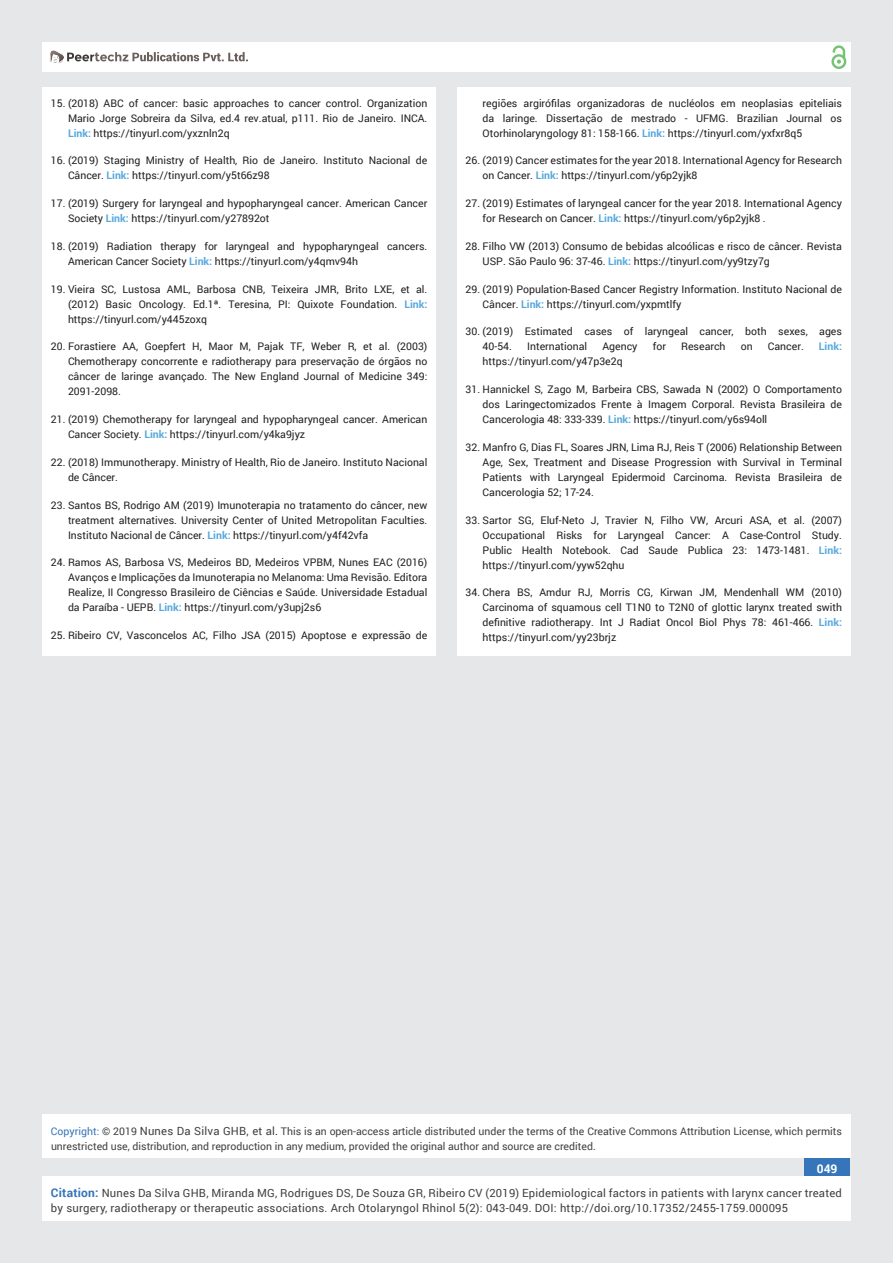
<style>
.page{position:relative;width:893px;height:1263px;background:#e6e7e8}
.page>*{position:absolute;margin:0;border:0;box-sizing:border-box;transform-origin:0 0}
.t1{font:700 12px "Roboto";color:#fff}
.t2{font:11.25px/15px "Roboto";letter-spacing:.02em;color:#404041}
.t3{font:10.5px/15px "Roboto";color:#231f20;text-align:justify}
.t4{font:10.5px/15px "Roboto";color:#404041}
.t5{font:700 10.5px "Roboto";color:#56a8dd}
.s1{font-weight:700;color:#56a8dd}
.s2{color:#3675b9}
.s3{font-size:11.25px}
.s4{color:#0e0f0f}
.s5{font-weight:700;font-size:12px;color:#3675b9}
</style>
<div class="page">
<div style="left:42px;top:43px;width:808px;height:29px;background:#fff"></div>
<div style="left:831px;top:54px;width:15px;height:15px;border:2px solid #75c273;border-radius:50%"></div>
<svg style="left:831px;top:45px;width:15px;height:19px"></svg>
<div style="left:804px;top:1157px;width:46px;height:43px;background:#3675b9"></div>
<svg style="left:49px;top:50px;width:199px;height:14px"></svg>
<div style="left:42px;top:1176px;width:808px;height:44px;background:#fff"></div>
<div style="left:42px;top:1114px;width:808px;height:44px;background:#fff"></div>
<div style="left:42px;top:87px;width:394px;height:568px;background:#fff"></div>
<div style="left:457px;top:87px;width:393px;height:568px;background:#fff"></div>
<p class="t3" style="left:68px;top:95px;width:361px;text-indent:-17px">15. (2018) ABC of cancer: basic approaches to cancer control. Organization Mario Jorge Sobreira da Silva, ed.4 rev.atual, p111. Rio de Janeiro. INCA.<br><span class="s1">Link:</span> https://tinyurl.com/yxznln2q</p>
<p class="t3" style="left:68px;top:153px;width:361px;text-indent:-17px">16. (2019) Staging Ministry of Health, Rio de Janeiro. Instituto Nacional de<br>Câncer. <span class="s1">Link:</span> https://tinyurl.com/y5t66z98</p>
<p class="t3" style="left:68px;top:195px;width:361px;text-indent:-17px">17. (2019) Surgery for laryngeal and hypopharyngeal cancer. American Cancer<br>Society <span class="s1">Link:</span> https://tinyurl.com/y27892ot</p>
<p class="t3" style="left:68px;top:238px;width:361px;text-indent:-17px">18. (2019) Radiation therapy for laryngeal and hypopharyngeal cancers.<br>American Cancer Society <span class="s1">Link:</span> https://tinyurl.com/y4qmv94h</p>
<p class="t3" style="left:68px;top:281px;width:361px;text-indent:-17px">19. Vieira SC, Lustosa AML, Barbosa CNB, Teixeira JMR, Brito LXE, et al. (2012) Basic Oncology. Ed.1ª. Teresina, PI: Quixote Foundation. <span class="s1">Link: </span>https://tinyurl.com/y445zoxq</p>
<p class="t3" style="left:68px;top:339px;width:361px;text-indent:-17px">20. Forastiere AA, Goepfert H, Maor M, Pajak TF, Weber R, et al. (2003)<br>Chemotherapy concorrente e radiotherapy para preservação de órgãos no câncer de laringe avançado. The New England Journal of Medicine 349:<br>2091-2098.</p>
<p class="t3" style="left:68px;top:411px;width:361px;text-indent:-17px">21. (2019) Chemotherapy for laryngeal and hypopharyngeal cancer. American<br>Cancer Society. <span class="s1">Link:</span> https://tinyurl.com/y4ka9jyz</p>
<p class="t3" style="left:68px;top:454px;width:361px;text-indent:-17px">22. (2018) Immunotherapy. Ministry of Health, Rio de Janeiro. Instituto Nacional de Câncer.</p>
<p class="t3" style="left:68px;top:497px;width:361px;text-indent:-17px">23. Santos BS, Rodrigo AM (2019) Imunoterapia no tratamento do câncer, new treatment alternatives. University Center of United Metropolitan Faculties.<br>Instituto Nacional de Câncer. <span class="s1">Link:</span> https://tinyurl.com/y4f42vfa</p>
<p class="t3" style="left:68px;top:555px;width:361px;text-indent:-17px">24. Ramos AS, Barbosa VS, Medeiros BD, Medeiros VPBM, Nunes EAC (2016)<br>Avanços e Implicações da Imunoterapia no Melanoma: Uma Revisão. Editora Realize, II Congresso Brasileiro de Ciências e Saúde. Universidade Estadual da Paraíba - UEPB. <span class="s1">Link:</span> https://tinyurl.com/y3upj2s6</p>
<p class="t3" style="left:51px;top:627px;width:378px">25. Ribeiro CV, Vasconcelos AC, Filho JSA (2015) Apoptose e expressão de</p>
<p class="t3" style="left:483px;top:95px;width:361px">regiões argirófilas organizadoras de nucléolos em neoplasias epiteliais da laringe. Dissertação de mestrado - UFMG. Brazilian Journal os Otorhinolaryngology 81: 158-166. <span class="s1">Link:</span> https://tinyurl.com/yxfxr8q5</p>
<p class="t3" style="left:483px;top:153px;width:361px;text-indent:-17px">26. (2019) Cancer estimates for the year 2018. International Agency for Research on Cancer. <span class="s1">Link:</span> https://tinyurl.com/y6p2yjk8</p>
<p class="t3" style="left:483px;top:195px;width:361px;text-indent:-17px">27. (2019) Estimates of laryngeal cancer for the year 2018. International Agency for Research on Cancer. <span class="s1">Link:</span> https://tinyurl.com/y6p2yjk8 .</p>
<p class="t3" style="left:483px;top:238px;width:361px;text-indent:-17px">28. Filho VW (2013) Consumo de bebidas alcoólicas e risco de câncer. Revista<br>USP. São Paulo 96: 37-46. <span class="s1">Link:</span> https://tinyurl.com/yy9tzy7g</p>
<p class="t3" style="left:483px;top:281px;width:361px;text-indent:-17px">29. (2019) Population-Based Cancer Registry Information. Instituto Nacional de<br>Câncer. <span class="s1">Link:</span> https://tinyurl.com/yxpmtlfy</p>
<p class="t3" style="left:483px;top:324px;width:361px;text-indent:-17px">30. (2019) Estimated cases of laryngeal cancer, both sexes, ages<br>40-54.</p>
<p class="t3" style="left:527px;top:339px;width:62px">International</p>
<p class="t3" style="left:602px;top:339px;width:37px">Agency</p>
<p class="t3" style="left:653px;top:339px;width:15px">for</p>
<p class="t3" style="left:681px;top:339px;width:46px">Research</p>
<p class="t3" style="left:741px;top:339px;width:13px">on</p>
<p class="t3" style="left:768px;top:339px;width:37px">Cancer.</p>
<p class="t5" style="left:819px;top:339px;width:25px">Link:</p>
<p class="t3" style="left:483px;top:354px;width:142px">https://tinyurl.com/y47p3e2q</p>
<p class="t3" style="left:483px;top:381px;width:361px;text-indent:-17px">31. Hannickel S, Zago M, Barbeira CBS, Sawada N (2002) O Comportamento dos Laringectomizados Frente à Imagem Corporal. Revista Brasileira de Cancerologia 48: 333-339. <span class="s1">Link:</span> https://tinyurl.com/y6s94oll</p>
<p class="t3" style="left:483px;top:439px;width:361px;text-indent:-17px">32. Manfro G, Dias FL, Soares JRN, Lima RJ, Reis T (2006) Relationship Between Age, Sex, Treatment and Disease Progression with Survival in Terminal Patients with Laryngeal Epidermoid Carcinoma. Revista Brasileira de Cancerologia 52; 17-24.</p>
<p class="t3" style="left:483px;top:512px;width:361px;text-indent:-17px">33. Sartor SG, Eluf-Neto J, Travier N, Filho VW, Arcuri ASA, et al. (2007)<br>Occupational Risks for Laryngeal Cancer: A Case-Control Study.<br>Public Health Notebook. Cad Saude Publica 23: 1473-1481. <span class="s1">Link: </span>https://tinyurl.com/yyw52qhu</p>
<p class="t3" style="left:483px;top:585px;width:361px;text-indent:-17px">34. Chera BS, Amdur RJ, Morris CG, Kirwan JM, Mendenhall WM (2010)<br>Carcinoma of squamous cell T1N0 to T2N0 of glottic larynx treated swith definitive radiotherapy. Int J Radiat Oncol Biol Phys 78: 461-466. <span class="s1">Link: </span>https://tinyurl.com/yy23brjz</p>
<p class="t4" style="left:51px;top:1123px;width:792px"><span class="s2">Copyright:</span> © 2019 <span class="s3">Nunes Da Silva GHB, et al</span><span class="s4">.</span> This is an open-access article distributed under the terms of the Creative Commons Attribution License, which permits unrestricted use, distribution, and reproduction in any medium, provided the original author and source are credited.</p>
<p class="t1" style="left:817px;top:1161px;width:22px">049</p>
<p class="t2" style="left:51px;top:1185px;width:792px"><span class="s5">Citation:</span> Nunes Da Silva GHB, Miranda MG, Rodrigues DS, De Souza GR, Ribeiro CV (2019) Epidemiological factors in patients with larynx cancer treated by surgery, radiotherapy or therapeutic associations. Arch Otolaryngol Rhinol 5(2): 043-049. DOI: http://doi.org/10.17352/2455-1759.000095</p>
</div>
